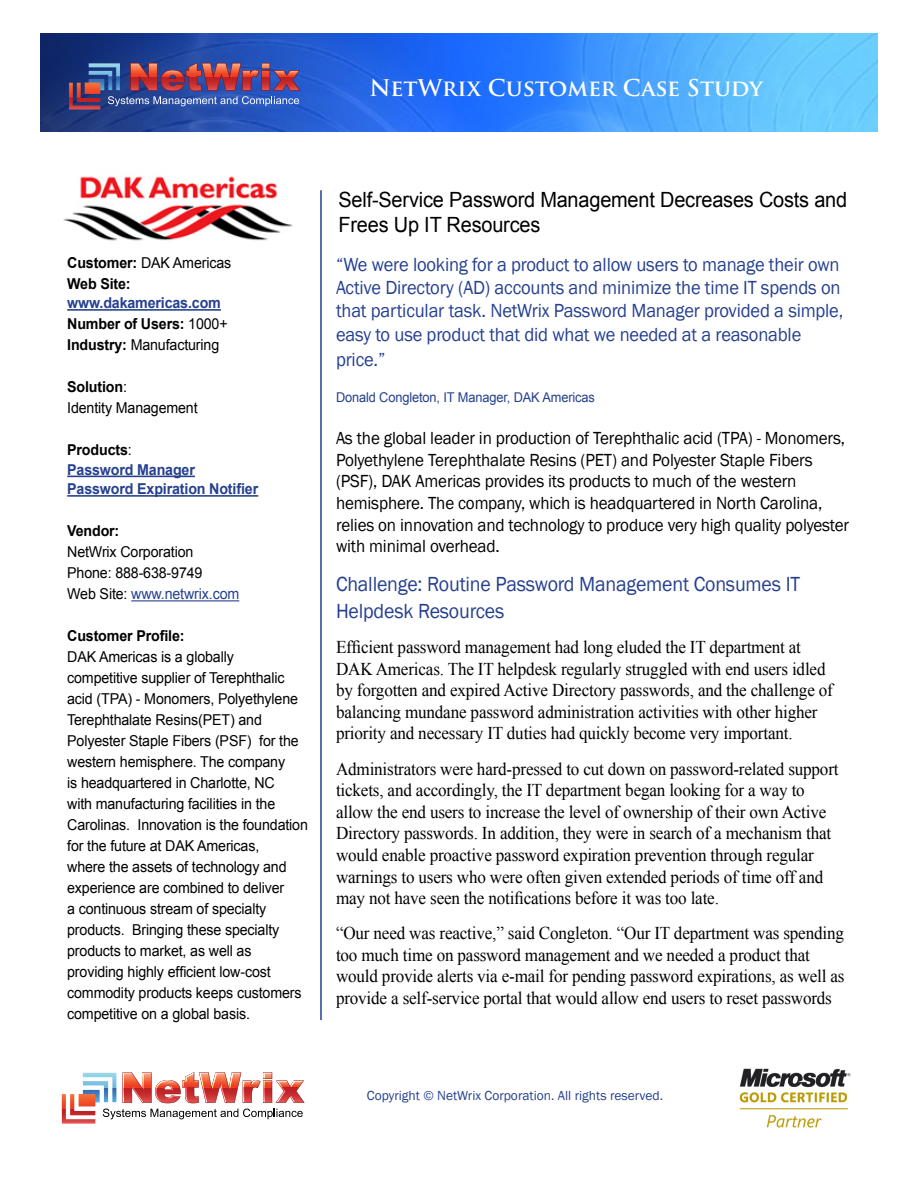
<style>
.page{position:relative;width:918px;height:1188px;background:#fff}
.page>*{position:absolute;margin:0;border:0;box-sizing:border-box;transform-origin:0 0}
.t1{font:700 22.5px "Trajan Pro";color:#fff}
.t2{font:21px/25.2px "Arial";letter-spacing:-.01em;color:#000;scale:.95 1}
.t3{font:21px/27px "Franklin Gothic";letter-spacing:-.01em;color:#25408f;scale:.95 1}
.t4{font:19.5px/23.4px "Franklin Gothic";letter-spacing:-.01em;color:#25408f;scale:.95 1}
.t5{font:18px/21.6px "Times New Roman";letter-spacing:-.01em;color:#000;scale:.95 1}
.t6{font:18px/21.6px "Franklin Gothic";letter-spacing:-.01em;color:#000;scale:.95 1}
.t7{font:15px/21px "Arial";letter-spacing:-.01em;color:#000;scale:.95 1}
.t8{font:700 15px "Arial";letter-spacing:-.01em;color:#000;scale:.95 1}
.t9{font:700 15px "Arial";letter-spacing:-.01em;color:#25408f;scale:.95 1}
.t10{font:15px "Arial";letter-spacing:-.01em;color:#25408f;scale:.95 1}
.t11{font:13.5px "Franklin Gothic";color:#25408f}
.t12{font:13.5px "Arial";letter-spacing:-.01em;color:#25408f;scale:.95 1}
.s1{font-weight:700}
.s2{font-weight:400}
.s3{color:#000}
</style>
<div class="page">
<svg style="left:62px;top:1072px;width:243px;height:52px"></svg>
<img style="left:739px;top:1068px;width:112px;height:60px">
<img style="left:40px;top:34px;width:838px;height:97px">
<hr style="left:67px;top:309px;width:154px;height:2px;background:#25408f">
<hr style="left:67px;top:476px;width:128px;height:1px;background:#25408f">
<hr style="left:67px;top:495px;width:191px;height:2px;background:#25408f">
<hr style="left:131px;top:600px;width:108px;height:1px;background:#25408f">
<hr style="left:320px;top:190px;width:2px;height:830px;background:#25408f">
<img style="left:69px;top:62px;width:232px;height:47px">
<img style="left:63px;top:176px;width:230px;height:65px">
<p class="t1" style="left:370px;top:73px;width:395px">NetWrix Customer Case Study</p>
<p class="t7" style="left:67px;top:252px;width:174px"><span class="s1">Customer:</span> DAK Americas</p>
<p class="t8" style="left:67px;top:274px;width:68px">Web Site:</p>
<p class="t9" style="left:67px;top:293px;width:163px">www.dakamericas.com</p>
<p class="t8" style="left:67px;top:314px;width:170px">Number of Users: <span class="s2">1000+</span></p>
<p class="t7" style="left:67px;top:335px;width:162px"><span class="s1">Industry:</span> Manufacturing</p>
<p class="t8" style="left:67px;top:377px;width:64px">Solution<span class="s2">:</span></p>
<p class="t7" style="left:67px;top:398px;width:139px">Identity Management</p>
<p class="t8" style="left:67px;top:440px;width:69px">Products<span class="s2">:</span></p>
<p class="t9" style="left:67px;top:460px;width:136px">Password Manager</p>
<p class="t9" style="left:67px;top:479px;width:203px">Password Expiration Notifier</p>
<p class="t8" style="left:67px;top:521px;width:56px">Vendor:</p>
<p class="t7" style="left:67px;top:542px;width:134px">NetWrix Corporation</p>
<p class="t7" style="left:67px;top:563px;width:144px">Phone: 888-638-9749</p>
<p class="t10" style="left:67px;top:584px;width:183px"><span class="s3">Web Site:</span> www.netwrix.com</p>
<p class="t8" style="left:67px;top:626px;width:125px">Customer Profile:</p>
<p class="t7" style="left:67px;top:647px;width:255px">DAK Americas is a globally competitive supplier of Terephthalic acid (TPA) - Monomers, Polyethylene Terephthalate Resins(PET) and Polyester Staple Fibers (PSF) for the western hemisphere. The company<br>is headquartered in Charlotte, NC<br>with manufacturing facilities in the Carolinas. Innovation is the foundation for the future at DAK Americas,<br>where the assets of technology and experience are combined to deliver<br>a continuous stream of specialty products. Bringing these specialty products to market, as well as providing highly efficient low-cost commodity products keeps customers competitive on a global basis.</p>
<p class="t2" style="left:339px;top:187px;width:537px">Self-Service Password Management Decreases Costs and<br>Frees Up IT Resources</p>
<p class="t4" style="left:336px;top:253px;width:536px">“We were looking for a product to allow users to manage their own Active Directory (AD) accounts and minimize the time IT spends on that particular task. NetWrix Password Manager provided a simple, easy to use product that did what we needed at a reasonable</p>
<p class="t4" style="left:336px;top:348px;width:54px">price.”</p>
<p class="t12" style="left:336px;top:389px;width:274px">Donald Congleton, IT Manager, DAK Americas</p>
<p class="t6" style="left:336px;top:428px;width:542px">As the global leader in production of Terephthalic acid (TPA) - Monomers, Polyethylene Terephthalate Resins (PET) and Polyester Staple Fibers (PSF), DAK Americas provides its products to much of the western hemisphere. The company, which is headquartered in North Carolina, relies on innovation and technology to produce very high quality polyester with minimal overhead.</p>
<p class="t3" style="left:336px;top:571px;width:490px">Challenge: Routine Password Management Consumes IT<br>Helpdesk Resources</p>
<p class="t5" style="left:336px;top:636px;width:525px">Efficient password management had long eluded the IT department at DAK Americas. The IT helpdesk regularly struggled with end users idled by forgotten and expired Active Directory passwords, and the challenge of balancing mundane password administration activities with other higher priority and necessary IT duties had quickly become very important.</p>
<p class="t5" style="left:336px;top:757px;width:531px">Administrators were hard-pressed to cut down on password-related support tickets, and accordingly, the IT department began looking for a way to allow the end users to increase the level of ownership of their own Active Directory passwords. In addition, they were in search of a mechanism that would enable proactive password expiration prevention through regular warnings to users who were often given extended periods of time off and may not have seen the notifications before it was too late.</p>
<p class="t5" style="left:336px;top:922px;width:537px">“Our need was reactive,” said Congleton. “Our IT department was spending too much time on password management and we needed a product that would provide alerts via e-mail for pending password expirations, as well as provide a self-service portal that would allow end users to reset passwords</p>
<p class="t11" style="left:367px;top:1087px;width:298px">Copyright © NetWrix Corporation. All rights reserved.</p>
</div>
